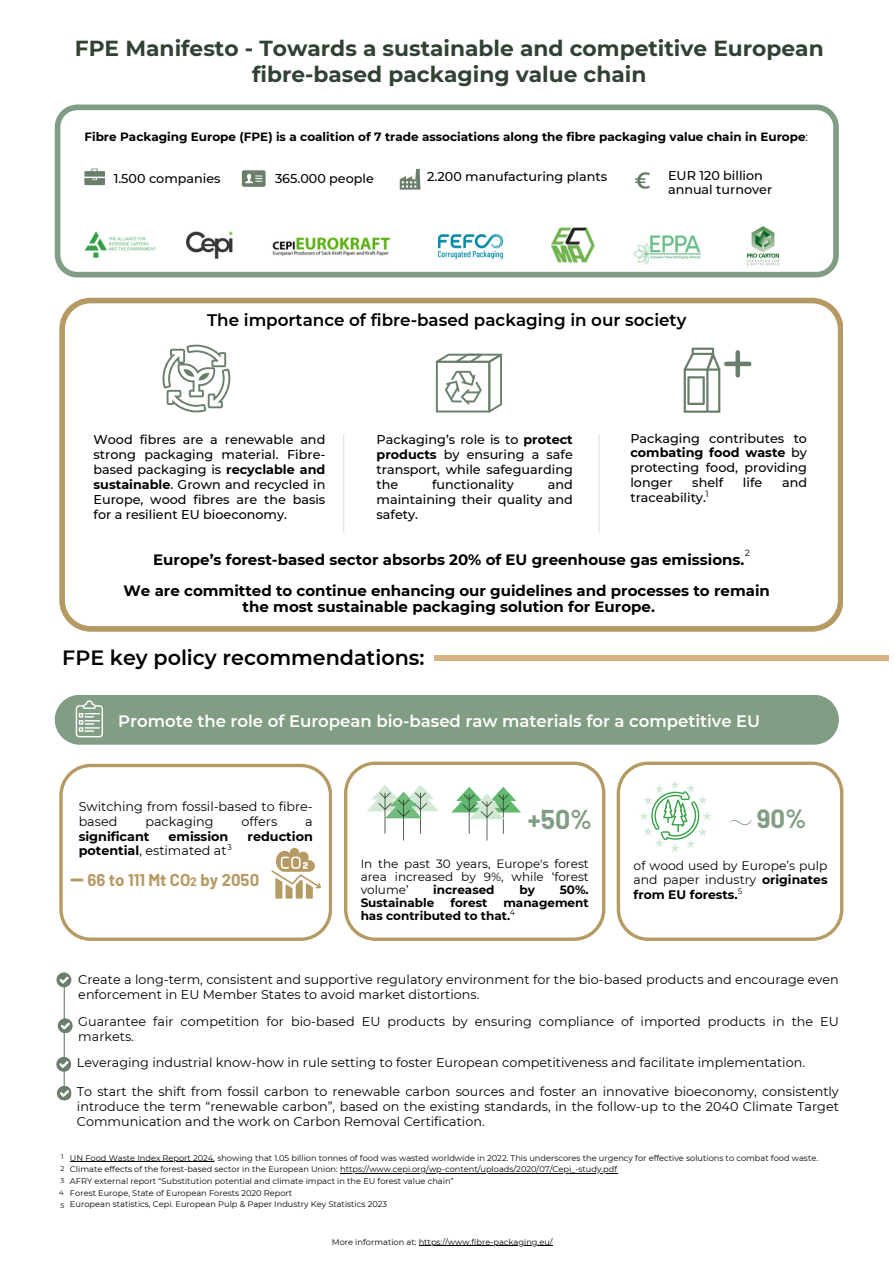
<style>
.page{position:relative;width:894px;height:1264px;background:#fff}
.page>*{position:absolute;margin:0;border:0;box-sizing:border-box;transform-origin:0 0}
.t1{font:700 26.55px "Barlow";color:#819d83}
.t2{font:700 25.65px "Barlow";color:#819d83}
.t3{font:700 21.75px/25.8px "Montserrat";color:#314232;text-align:center}
.t4{font:600 20.7px "Montserrat";color:#000}
.t5{font:600 16.8px "Montserrat";color:#000}
.t6{font:700 16.8px "Barlow";color:#b69a64}
.t7{font:600 16.5px "Montserrat";color:#fff}
.t8{font:700 15px/15.8px "Montserrat";color:#000;text-align:center}
.t9{font:12.75px/14.9px "Montserrat";color:#000}
.t10{font:500 12.75px/14.9px "Montserrat";color:#000;text-align:justify}
.t11{font:700 12.75px "Montserrat";color:#000}
.t12{font:12.3px/14.4px "Montserrat";color:#000;text-align:justify}
.t13{font:700 12px/13px "Montserrat";color:#000}
.t14{font:12px/13px "Montserrat";color:#000;text-align:justify}
.t15{font:700 12px "Barlow";color:#b69a64}
.t16{font:9px "Montserrat";color:#000}
.t17{font:8.25px "Montserrat";color:#000}
.t18{font:7.8px "Montserrat";color:#000}
.t19{font:6.9px "Montserrat";color:#000}
.s1{font-weight:400}
.s2{font-weight:700}
</style>
<div class="page">
<svg style="left:55px;top:104px;width:783px;height:173px"></svg>
<svg style="left:84px;top:168px;width:21px;height:17px"></svg>
<svg style="left:399px;top:169px;width:21px;height:20px"></svg>
<svg style="left:242px;top:170px;width:23px;height:17px"></svg>
<svg style="left:635px;top:172px;width:14px;height:17px"></svg>
<img style="left:78px;top:220px;width:90px;height:41px">
<img style="left:180px;top:215px;width:58px;height:48px">
<img style="left:250px;top:226px;width:155px;height:40px">
<img style="left:628px;top:226px;width:82px;height:40px">
<img style="left:433px;top:230px;width:74px;height:33px">
<img style="left:737px;top:224px;width:47px;height:44px">
<svg style="left:59px;top:298px;width:783px;height:333px"></svg>
<hr style="left:343px;top:434px;width:1px;height:98px;background:#000">
<hr style="left:598px;top:434px;width:1px;height:98px;background:#000">
<div style="left:433px;top:655px;width:455px;height:6px;background:#d7b480"></div>
<div style="left:55px;top:695px;width:783px;height:49px;background:#819d83"></div>
<svg style="left:59px;top:763px;width:272px;height:177px"></svg>
<svg style="left:271px;top:847px;width:50px;height:51px"></svg>
<svg style="left:344px;top:761px;width:261px;height:179px"></svg>
<hr style="left:64px;top:972px;width:1px;height:128px;background:#697f6c">
<svg style="left:56px;top:972px;width:15px;height:15px"></svg>
<svg style="left:58px;top:1018px;width:14px;height:14px"></svg>
<svg style="left:56px;top:1056px;width:15px;height:15px"></svg>
<svg style="left:57px;top:1085px;width:15px;height:15px"></svg>
<img style="left:551px;top:219px;width:50px;height:53px">
<svg style="left:162px;top:344px;width:68px;height:68px"></svg>
<svg style="left:683px;top:347px;width:67px;height:66px"></svg>
<svg style="left:436px;top:353px;width:66px;height:59px"></svg>
<svg style="left:70px;top:878px;width:13px;height:3px"></svg>
<hr style="left:70px;top:1161px;width:143px;height:1px;background:#000">
<hr style="left:340px;top:1172px;width:277px;height:1px;background:#000">
<hr style="left:418px;top:1245px;width:134px;height:1px;background:#000">
<svg style="left:616px;top:761px;width:226px;height:179px"></svg>
<svg style="left:366px;top:784px;width:73px;height:56px"></svg>
<svg style="left:451px;top:786px;width:70px;height:54px"></svg>
<p class="t3" style="left:75px;top:36px;width:750px">FPE Manifesto - Towards a sustainable and competitive European fibre-based packaging value chain</p>
<p class="t13" style="left:84px;top:130px;width:725px">Fibre Packaging Europe (FPE) is a coalition of 7 trade associations along the fibre packaging value chain in Europe<span class="s1">:</span></p>
<h2 class="t10" style="left:114px;top:171px;width:108px">1.500 companies</h2>
<h6 class="t10" style="left:275px;top:170px;width:100px">365.000 people</h6>
<p class="t10" style="left:668px;top:168px;width:106px">EUR 120 billion annual turnover</p>
<p class="t10" style="left:427px;top:169px;width:181px">2.200 manufacturing plants</p>
<p class="t5" style="left:207px;top:309px;width:480px">The importance of fibre-based packaging in our society</p>
<p class="t10" style="left:93px;top:432px;width:233px">Wood fibres are a renewable and strong packaging material. Fibre&shy;based packaging is <span class="s2">recyclable and sustainable</span>. Grown and recycled in Europe, wood fibres are the basis for a resilient EU bioeconomy.</p>
<p class="t10" style="left:630px;top:430px;width:178px">Packaging contributes to <span class="s2">combating food waste</span> by protecting food, providing longer</p>
<p class="t10" style="left:376px;top:432px;width:198px">Packaging’s role is to <span class="s2">protect products</span> by ensuring a safe transport, while safeguarding the</p>
<p class="t10" style="left:692px;top:475px;width:32px">shelf</p>
<p class="t10" style="left:742px;top:475px;width:21px">life</p>
<p class="t10" style="left:781px;top:475px;width:27px">and</p>
<p class="t10" style="left:630px;top:490px;width:77px">traceability.</p>
<p class="t10" style="left:432px;top:477px;width:83px">functionality</p>
<p class="t10" style="left:376px;top:477px;width:198px;text-indent:171px">and maintaining their quality and safety.</p>
<p class="t16" style="left:705px;top:488px;width:5px">1</p>
<p class="t16" style="left:744px;top:547px;width:7px">2</p>
<p class="t8" style="left:153px;top:551px;width:592px">Europe’s forest-based sector absorbs 20% of EU greenhouse gas emissions.</p>
<p class="t8" style="left:123px;top:583px;width:647px">We are committed to continue enhancing our guidelines and processes to remain the most sustainable packaging solution for Europe.</p>
<p class="t4" style="left:62px;top:645px;width:363px">FPE key policy recommendations:</p>
<p class="t7" style="left:118px;top:710px;width:643px">Promote the role of European bio-based raw materials for a competitive EU</p>
<p class="t9" style="left:79px;top:798px;width:235px">Switching from fossil-based to fibre&shy;based</p>
<p class="t9" style="left:145px;top:813px;width:70px">packaging</p>
<p class="t9" style="left:241px;top:813px;width:37px">offers</p>
<p class="t9" style="left:305px;top:813px;width:9px">a</p>
<p class="t11" style="left:79px;top:828px;width:72px">significant</p>
<p class="t11" style="left:168px;top:828px;width:61px">emission</p>
<p class="t11" style="left:247px;top:828px;width:67px">reduction</p>
<p class="t9" style="left:79px;top:843px;width:149px"><span class="s2">potential</span>, estimated at</p>
<h1 class="t18" style="left:227px;top:842px;width:6px">3</h1>
<p class="t6" style="left:88px;top:869px;width:104px">66 to 111 Mt CO</p>
<p class="t15" style="left:190px;top:874px;width:8px">2</p>
<p class="t6" style="left:200px;top:869px;width:60px">by 2050</p>
<h5 class="t1" style="left:527px;top:802px;width:66px">+50%</h5>
<p class="t14" style="left:360px;top:857px;width:229px">In the past 30 years, Europe's forest area increased by 9%, while ‘forest volume’</p>
<p class="t13" style="left:433px;top:883px;width:63px">increased</p>
<p class="t13" style="left:519px;top:883px;width:17px">by</p>
<p class="t13" style="left:559px;top:883px;width:30px">50%.</p>
<p class="t13" style="left:360px;top:896px;width:75px">Sustainable</p>
<p class="t13" style="left:450px;top:896px;width:38px">forest</p>
<p class="t13" style="left:360px;top:896px;width:229px;text-indent:143px">management has contributed to that.</p>
<p class="t18" style="left:509px;top:907px;width:7px">4</p>
<p class="t2" style="left:756px;top:802px;width:51px">90%</p>
<h4 class="t12" style="left:633px;top:858px;width:195px">of wood used by Europe’s pulp and paper industry <span class="s2">originates from EU forests.</span></h4>
<h6 class="t18" style="left:737px;top:886px;width:6px">5</h6>
<p class="t9" style="left:78px;top:972px;width:761px">Create a long-term, consistent and supportive regulatory environment for the bio-based products and encourage even enforcement in EU Member States to avoid market distortions.</p>
<h5 class="t9" style="left:78px;top:1014px;width:761px">Guarantee fair competition for bio-based EU products by ensuring compliance of imported products in the EU markets.</h5>
<h5 class="t9" style="left:77px;top:1055px;width:729px">Leveraging industrial know-how in rule setting to foster European competitiveness and facilitate implementation.</h5>
<p class="t9" style="left:77px;top:1083px;width:763px;text-align:justify">To start the shift from fossil carbon to renewable carbon sources and foster an innovative bioeconomy, consistently introduce the term “renewable carbon”, based on the existing standards, in the follow-up to the 2040 Climate Target Communication and the work on Carbon Removal Certification.</p>
<h6 class="t19" style="left:61px;top:1152px;width:4px">1</h6>
<p class="t19" style="left:60px;top:1164px;width:5px">2</p>
<p class="t19" style="left:60px;top:1176px;width:5px">3</p>
<h3 class="t19" style="left:59px;top:1188px;width:6px">4</h3>
<h4 class="t17" style="left:70px;top:1152px;width:749px">UN Food Waste Index Report 2024, showing that 1.05 billion tonnes of food was wasted worldwide in 2022. This underscores the urgency for effective solutions to combat food waste.</h4>
<h3 class="t17" style="left:70px;top:1164px;width:548px">Climate effects of the forest-based sector in the European Union: https://www.cepi.org/wp-content/uploads/2020/07/Cepi_-study.pdf</h3>
<h2 class="t17" style="left:70px;top:1175px;width:385px">AFRY external report “Substitution potential and climate impact in the EU forest value chain”</h2>
<p class="t17" style="left:70px;top:1187px;width:224px">Forest Europe, State of European Forests 2020 Report</p>
<h3 class="t17" style="left:70px;top:1199px;width:318px">European statistics, Cepi. European Pulp &amp; Paper Industry Key Statistics 2023</h3>
<p class="t19" style="left:60px;top:1200px;width:5px">5</p>
<p class="t17" style="left:332px;top:1236px;width:222px">More information at: https://www.fibre-packaging.eu/</p>
</div>
